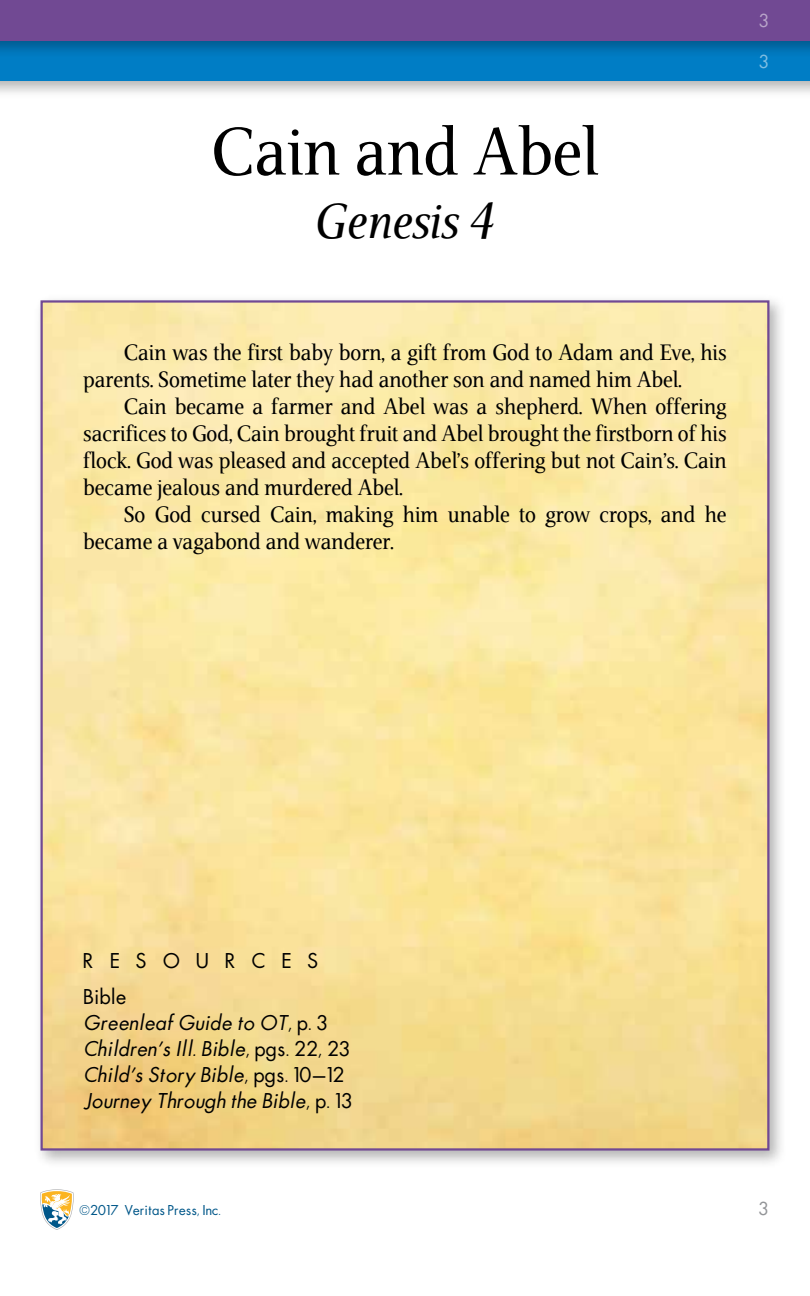
<style>
.page{position:relative;width:810px;height:1296px;background:#fff}
.page>*{position:absolute;margin:0;border:0;box-sizing:border-box;transform-origin:0 0}
.t1{font:67.5px "Veritas AE";color:#000}
.t2{font:italic 49.5px "Veritas AE";color:#000}
.t3{font:22.5px/27px "Veritas AE";color:#000}
.t4{font:italic 20.25px/25.9px "Futura";letter-spacing:.01em;color:#000}
.t5{font:20.25px/36px "Futura";letter-spacing:.8em;color:#000}
.t6{font:18px "Futura";color:#fff}
.t7{font:18px "Futura";color:#939598}
.t8{font:13.5px "Futura";color:#005789}
.s1{font-style:normal}
</style>
<div class="page">
<div style="left:0;top:34px;width:810px;height:65px;background:#000;opacity:.3"></div>
<div style="left:0;top:40px;width:810px;height:41px;background:#007dc5"></div>
<div style="left:0;top:0;width:810px;height:59px;background:#000;opacity:.3"></div>
<div style="left:0;top:0;width:810px;height:41px;background:#714993"></div>
<svg style="left:40px;top:1189px;width:34px;height:41px"></svg>
<div style="left:34px;top:294px;width:753px;height:875px;background:#000;opacity:.3"></div>
<img style="left:43px;top:303px;width:724px;height:845px">
<h1 class="t1" style="left:211px;top:113px;width:389px">Cain and Abel</h1>
<h2 class="t2" style="left:315px;top:194px;width:181px">Genesis 4</h2>
<p class="t6" style="left:759px;top:9px;width:11px">3</p>
<p class="t6" style="left:759px;top:50px;width:11px">3</p>
<p class="t3" style="left:83px;top:339px;width:645px;text-indent:40px">Cain was the first baby born, a gift from God to Adam and Eve, his parents. Sometime later they had another son and named him Abel.</p>
<p class="t3" style="left:83px;top:393px;width:645px;text-align:justify;text-indent:40px">Cain became a farmer and Abel was a shepherd. When offering sacrifices to God, Cain brought fruit and Abel brought the firstborn of his flock. God was pleased and accepted Abel’s offering but not Cain’s. Cain became jealous and murdered Abel.</p>
<p class="t3" style="left:83px;top:501px;width:645px;text-indent:40px">So God cursed Cain, making him unable to grow crops, and he became a vagabond and wanderer.</p>
<p class="t5" style="left:83px;top:943px;width:237px">RESOURCES<br>Bible</p>
<p class="t4" style="left:83px;top:1010px;width:270px">Greenleaf Guide to OT<span class="s1">, p. 3<br></span>Children’s Ill. Bible<span class="s1">, pgs. 22, 23<br></span>Child’s Story Bible<span class="s1">, pgs. 10–12<br></span>Journey Through the Bible<span class="s1">, p. 13</span></p>
<p class="t8" style="left:79px;top:1201px;width:143px">©2017 Veritas Press, Inc.</p>
<p class="t7" style="left:759px;top:1197px;width:11px">3</p>
</div>
